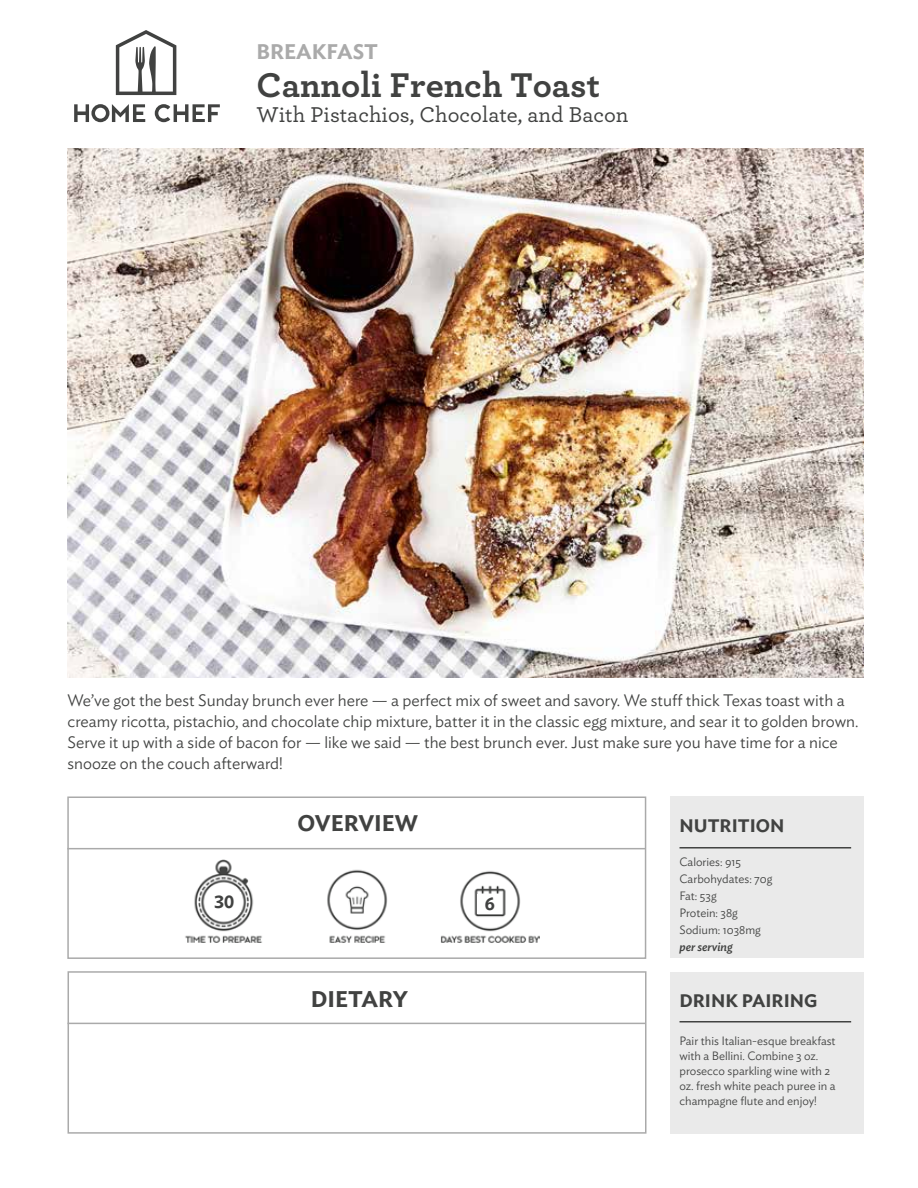
<style>
.page{position:relative;width:918px;height:1188px;background:#fff}
.page>*{position:absolute;margin:0;border:0;box-sizing:border-box;transform-origin:0 0}
.t1{font:700 36px "Archer";color:#414241}
.t2{font:500 22.5px "Archer";color:#414241}
.t3{font:600 22.5px "Ideal Sans";color:#414241}
.t4{font:600 21px "Ideal Sans";color:#aaa}
.t5{font:600 18px "Ideal Sans";color:#414241}
.t6{font:300 16.5px/21px "Ideal Sans";color:#414241}
.t7{font:300 12px/15px "Ideal Sans";color:#414241}
.t8{font:italic 500 12px "Ideal Sans";color:#414241}
</style>
<div class="page">
<div style="left:68px;top:971px;width:578px;height:163px;border:2px solid #aaa"></div>
<hr style="left:68px;top:1023px;width:578px;height:1px;background:#aaa">
<div style="left:67px;top:796px;width:579px;height:163px;border:2px solid #aaa"></div>
<hr style="left:67px;top:848px;width:579px;height:1px;background:#aaa">
<svg style="left:74px;top:104px;width:146px;height:18px"></svg>
<svg style="left:116px;top:30px;width:60px;height:65px"></svg>
<img style="left:68px;top:148px;width:796px;height:529px">
<div style="left:670px;top:796px;width:194px;height:162px;background:#eaeaea"></div>
<div style="left:670px;top:972px;width:194px;height:162px;background:#eaeaea"></div>
<hr style="left:680px;top:1021px;width:171px;height:2px;background:#414241">
<hr style="left:680px;top:847px;width:171px;height:2px;background:#414241">
<img style="left:185px;top:859px;width:77px;height:84px">
<img style="left:327px;top:869px;width:61px;height:74px">
<img style="left:440px;top:871px;width:100px;height:72px">
<div style="left:207px;top:892px;width:34px;height:20px;background:#fff"></div>
<div style="left:478px;top:894px;width:24px;height:20px;background:#fff"></div>
<p class="t4" style="left:256px;top:36px;width:123px">BREAKFAST</p>
<h1 class="t1" style="left:256px;top:57px;width:345px">Cannoli French Toast</h1>
<h2 class="t2" style="left:256px;top:99px;width:374px">With Pistachios, Chocolate, and Bacon</h2>
<p class="t6" style="left:68px;top:688px;width:793px">We’ve got the best Sunday brunch ever here — a perfect mix of sweet and savory. We stuff thick Texas toast with a creamy ricotta, pistachio, and chocolate chip mixture, batter it in the classic egg mixture, and sear it to golden brown.<br>Serve it up with a side of bacon for — like we said — the best brunch ever. Just make sure you have time for a nice snooze on the couch afterward!</p>
<h2 class="t3" style="left:297px;top:805px;width:122px">OVERVIEW</h2>
<p class="t5" style="left:214px;top:887px;width:22px">30</p>
<p class="t5" style="left:485px;top:889px;width:12px">6</p>
<h2 class="t3" style="left:311px;top:981px;width:98px">DIETARY</h2>
<p class="t5" style="left:680px;top:812px;width:106px">NUTRITION</p>
<p class="t7" style="left:680px;top:852px;width:94px;line-height:17.1px">Calories: 915<br>Carbohydates: 70g<br>Fat: 53g<br>Protein: 38g<br>Sodium: 1038mg</p>
<p class="t8" style="left:680px;top:938px;width:55px">per serving</p>
<p class="t5" style="left:680px;top:986px;width:139px">DRINK PAIRING</p>
<p class="t7" style="left:680px;top:1033px;width:158px">Pair this Italian-esque breakfast with a Bellini. Combine 3 oz. prosecco sparkling wine with 2 oz. fresh white peach puree in a champagne flute and enjoy!</p>
</div>
